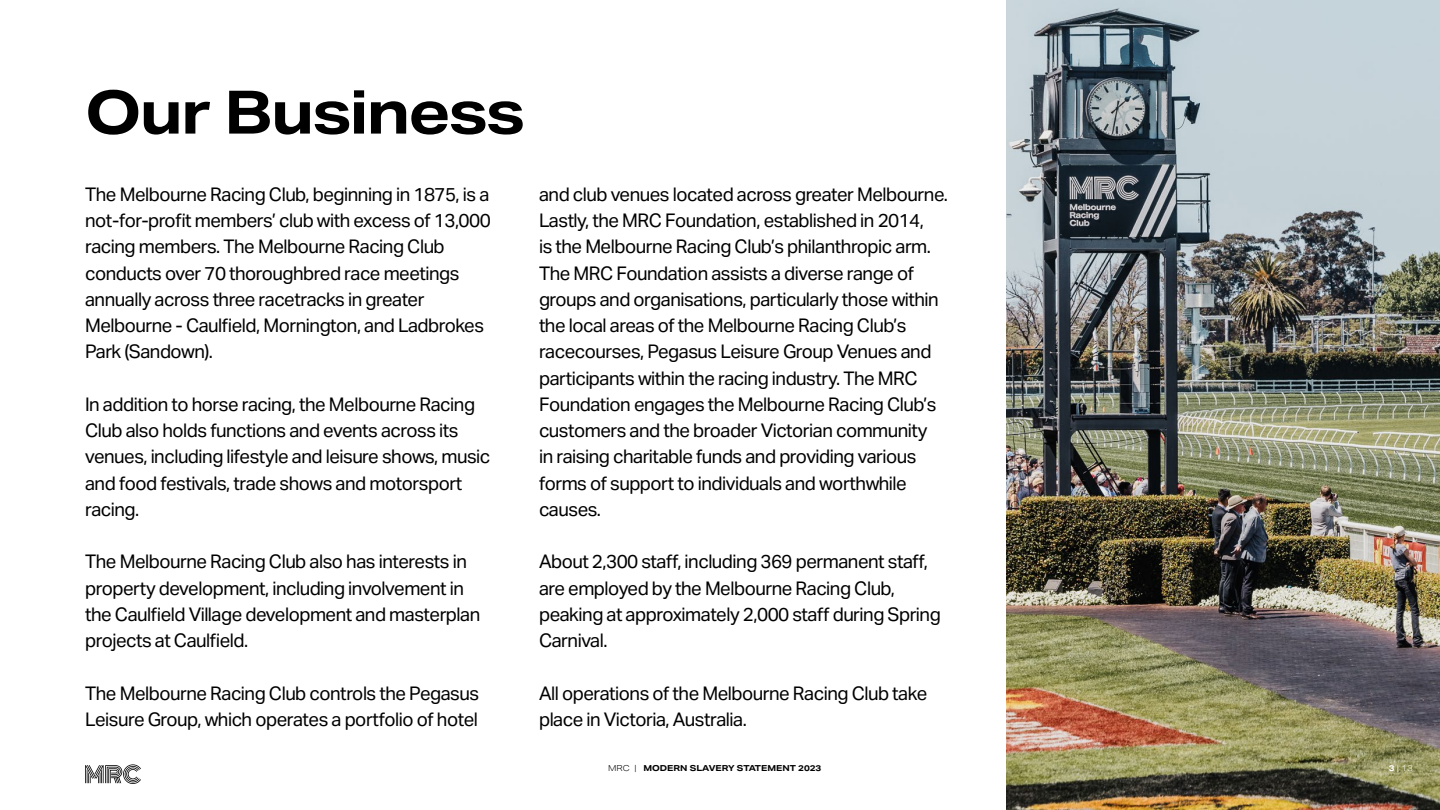
<style>
.page{position:relative;width:1440px;height:810px;background:#fff}
.page>*{position:absolute;margin:0;border:0;box-sizing:border-box;transform-origin:0 0}
.t1{font:700 60px "Aktiv Grotesk Ex";letter-spacing:-.03em;color:#000}
.t2{font:18.75px/26.2px "Aktiv Grotesk";letter-spacing:-.03em;color:#000}
.t3{font:700 8.25px "Aktiv Grotesk Ex";color:#000}
.t4{font:300 8.25px "Aktiv Grotesk Ex";color:#fff}
.s1{font-weight:300}
.s2{font-weight:700}
</style>
<div class="page">
<svg style="left:85px;top:764px;width:56px;height:20px"></svg>
<img style="left:1007px;top:0;width:433px;height:810px">
<h1 class="t1" style="left:85px;top:78px;width:441px">Our Business</h1>
<p class="t2" style="left:85px;top:181px;width:407px">The Melbourne Racing Club, beginning in 1875, is a not-for-profit members’ club with excess of 13,000 racing members. The Melbourne Racing Club conducts over 70 thoroughbred race meetings annually across three racetracks in greater Melbourne - Caulfield, Mornington, and Ladbrokes Park (Sandown).</p>
<p class="t2" style="left:85px;top:391px;width:407px">In addition to horse racing, the Melbourne Racing Club also holds functions and events across its venues, including lifestyle and leisure shows, music and food festivals, trade shows and motorsport racing.</p>
<p class="t2" style="left:85px;top:549px;width:397px">The Melbourne Racing Club also has interests in property development, including involvement in the Caulfield Village development and masterplan projects at Caulfield.</p>
<p class="t2" style="left:85px;top:680px;width:396px">The Melbourne Racing Club controls the Pegasus<br>Leisure Group, which operates a portfolio of hotel</p>
<p class="t2" style="left:539px;top:181px;width:410px">and club venues located across greater Melbourne.<br>Lastly, the MRC Foundation, established in 2014,<br>is the Melbourne Racing Club’s philanthropic arm.<br>The MRC Foundation assists a diverse range of groups and organisations, particularly those within the local areas of the Melbourne Racing Club’s racecourses, Pegasus Leisure Group Venues and participants within the racing industry. The MRC Foundation engages the Melbourne Racing Club’s customers and the broader Victorian community<br>in raising charitable funds and providing various forms of support to individuals and worthwhile causes.</p>
<p class="t2" style="left:539px;top:549px;width:403px">About 2,300 staff, including 369 permanent staff, are employed by the Melbourne Racing Club, peaking at approximately 2,000 staff during Spring Carnival.</p>
<p class="t2" style="left:539px;top:680px;width:390px">All operations of the Melbourne Racing Club take place in Victoria, Australia.</p>
<p class="t3" style="left:608px;top:763px;width:215px"><span class="s1">MRC |</span> MODERN SLAVERY STATEMENT 2023</p>
<p class="t4" style="left:1389px;top:763px;width:26px"><span class="s2">3</span> | 13</p>
</div>
